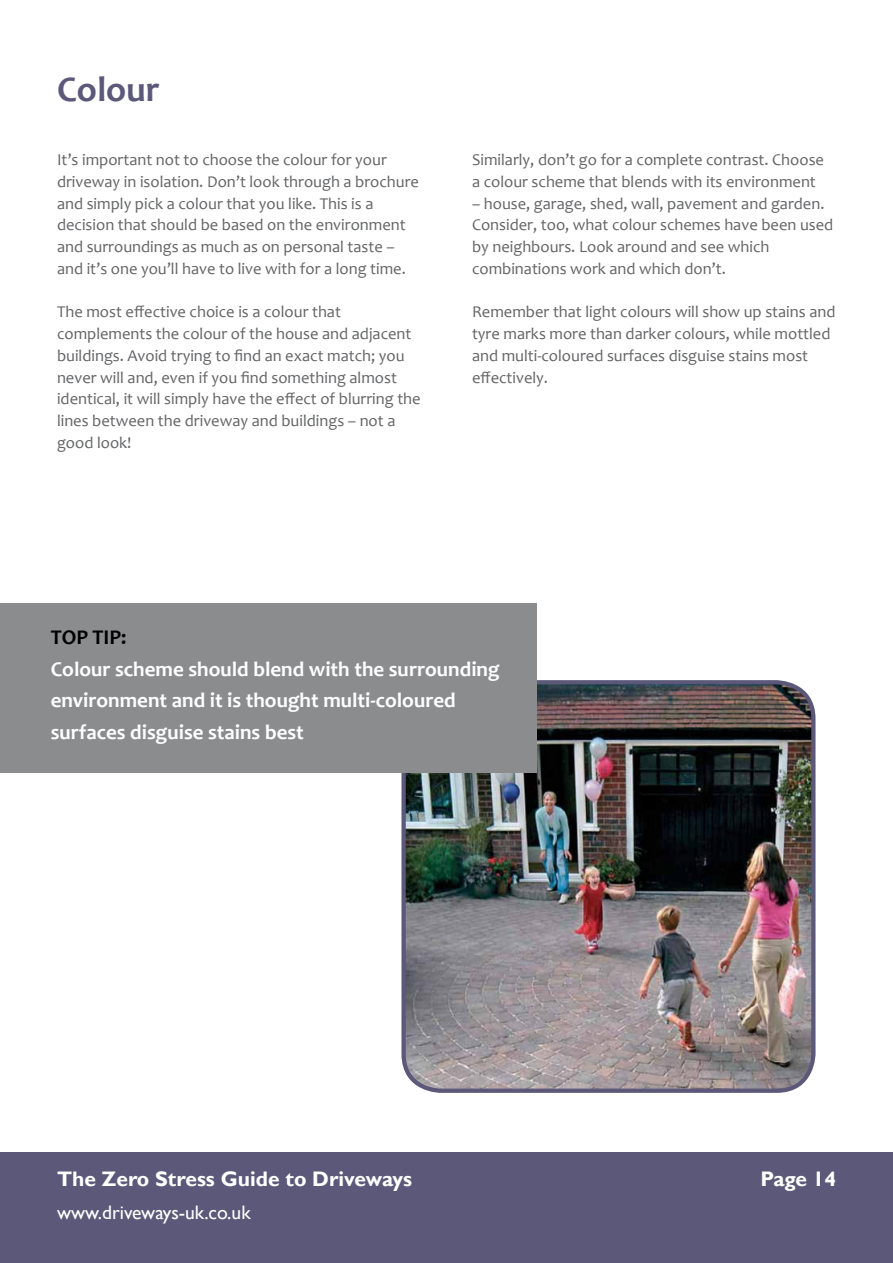
<style>
.page{position:relative;width:893px;height:1263px;background:#fff}
.page>*{position:absolute;margin:0;border:0;box-sizing:border-box;transform-origin:0 0}
.t1{font:700 36px "Candara";color:#5b587a}
.t2{font:700 21px/31.5px "Candara";color:#fff}
.t3{font:700 21px "Gill Sans";color:#fff}
.t4{font:700 21px "Candara";color:#000}
.t5{font:19.5px "Gill Sans";color:#fff}
.t6{font:16.5px/21.8px "Candara";color:#636466}
</style>
<div class="page">
<div style="left:0;top:1152px;width:893px;height:111px;background:#5b587a"></div>
<img style="left:406px;top:685px;width:407px;height:406px">
<div style="left:401px;top:680px;width:414px;height:413px;border:4px solid #5b587a;border-radius:37px"></div>
<div style="left:0;top:603px;width:536px;height:169px;background:#8a8c8e"></div>
<h1 class="t1" style="left:57px;top:68px;width:104px">Colour</h1>
<p class="t6" style="left:57px;top:149px;width:364px">It’s important not to choose the colour for your driveway in isolation. Don’t look through a brochure and simply pick a colour that you like. This is a decision that should be based on the environment and surroundings as much as on personal taste – and it’s one you’ll have to live with for a long time.</p>
<p class="t6" style="left:57px;top:301px;width:365px">The most effective choice is a colour that complements the colour of the house and adjacent buildings. Avoid trying to find an exact match; you never will and, even if you find something almost identical, it will simply have the effect of blurring the lines between the driveway and buildings – not a good look!</p>
<p class="t6" style="left:472px;top:149px;width:354px">Similarly, don’t go for a complete contrast. Choose a colour scheme that blends with its environment</p>
<p class="t6" style="left:472px;top:192px;width:363px">– house, garage, shed, wall, pavement and garden.<br>Consider, too, what colour schemes have been used by neighbours. Look around and see which combinations work and which don’t.</p>
<p class="t6" style="left:472px;top:301px;width:365px">Remember that light colours will show up stains and tyre marks more than darker colours, while mottled and multi-coloured surfaces disguise stains most effectively.</p>
<p class="t4" style="left:51px;top:625px;width:77px">TOP TIP:</p>
<p class="t2" style="left:51px;top:653px;width:451px">Colour scheme should blend with the surrounding environment and it is thought multi-coloured surfaces disguise stains best</p>
<p class="t3" style="left:57px;top:1166px;width:357px">The Zero Stress Guide to Driveways</p>
<p class="t5" style="left:57px;top:1201px;width:195px">www.driveways-uk.co.uk</p>
<p class="t3" style="left:760px;top:1166px;width:77px">Page 14</p>
</div>
